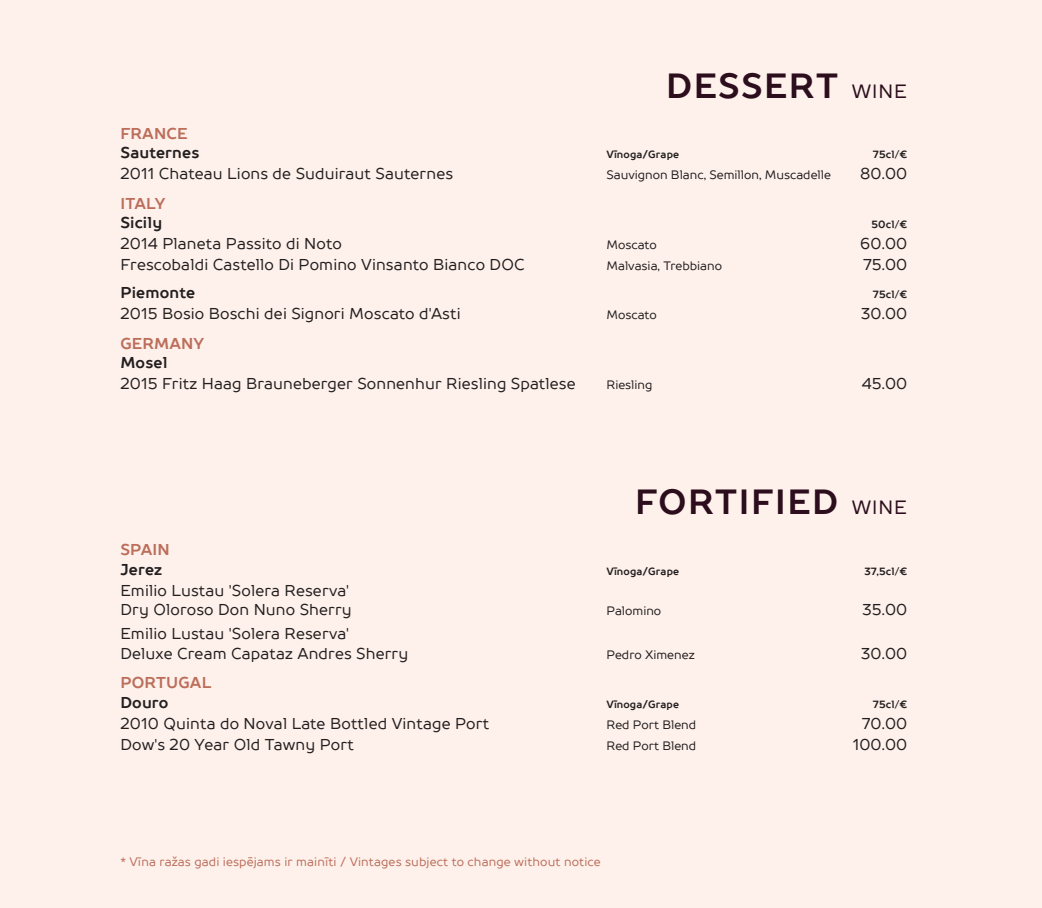
<style>
.page{position:relative;width:1042px;height:908px;background:#fef1eb}
.page>*{position:absolute;margin:0;border:0;box-sizing:border-box;transform-origin:0 0}
.t1{font:700 35px "TT Prosto Sans";letter-spacing:.05em;color:#2c0e1d;scale:.95 1}
.t2{font:15.75px/19.2px "TT Prosto Sans";letter-spacing:.01em;color:#231f20;scale:.95 1}
.t3{font:700 15.75px "TT Prosto Sans";letter-spacing:.01em;color:#231f20;scale:.95 1}
.t4{font:700 15.75px "TT Prosto Sans";letter-spacing:.01em;color:#bc6e5b;scale:.95 1}
.t5{font:12.25px "TT Prosto Sans";color:#231f20;scale:.95 1}
.t6{font:12.25px "TT Prosto Sans";letter-spacing:.01em;color:#bc6e5b;scale:.95 1}
.t7{font:700 10.5px "TT Prosto Sans";letter-spacing:.01em;color:#231f20;scale:.95 1}
.s1{font-weight:400;font-size:19.25px}
.s2{font-weight:400}
</style>
<div class="page">
<h1 class="t1" style="left:666px;top:62px;width:255px">DESSERT <span class="s1">WINE</span></h1>
<p class="t4" style="left:120px;top:123px;width:72px">FRANCE</p>
<p class="t3" style="left:120px;top:142px;width:85px">Sauternes</p>
<p class="t7" style="left:606px;top:148px;width:78px">Vīnoga/Grape</p>
<p class="t7" style="left:873px;top:148px;width:38px">75cl<span class="s2">/</span>€</p>
<p class="t2" style="left:120px;top:164px;width:352px">2011 Chateau Lions de Suduiraut Sauternes</p>
<p class="t5" style="left:606px;top:167px;width:238px">Sauvignon Blanc, Semillon, Muscadelle</p>
<p class="t2" style="left:860px;top:164px;width:51px">80.00</p>
<p class="t4" style="left:120px;top:193px;width:49px">ITALY</p>
<p class="t3" style="left:120px;top:212px;width:45px">Sicily</p>
<p class="t7" style="left:871px;top:218px;width:39px">50cl<span class="s2">/</span>€</p>
<p class="t2" style="left:120px;top:234px;width:234px">2014 Planeta Passito di Noto</p>
<p class="t5" style="left:606px;top:237px;width:54px">Moscato</p>
<p class="t2" style="left:860px;top:234px;width:51px">60.00</p>
<p class="t2" style="left:120px;top:255px;width:427px">Frescobaldi Castello Di Pomino Vinsanto Bianco DOC</p>
<p class="t5" style="left:606px;top:258px;width:123px">Malvasia, Trebbiano</p>
<p class="t2" style="left:863px;top:255px;width:48px">75.00</p>
<p class="t3" style="left:120px;top:282px;width:80px">Piemonte</p>
<p class="t7" style="left:873px;top:288px;width:38px">75cl<span class="s2">/</span>€</p>
<p class="t2" style="left:120px;top:304px;width:360px">2015 Bosio Boschi dei Signori Moscato d'Asti</p>
<p class="t5" style="left:606px;top:307px;width:54px">Moscato</p>
<p class="t2" style="left:861px;top:304px;width:50px">30.00</p>
<p class="t4" style="left:120px;top:333px;width:90px">GERMANY</p>
<p class="t3" style="left:120px;top:352px;width:51px">Mosel</p>
<p class="t2" style="left:120px;top:374px;width:481px">2015 Fritz Haag Brauneberger Sonnenhur Riesling Spatlese</p>
<p class="t5" style="left:606px;top:377px;width:50px">Riesling</p>
<p class="t2" style="left:862px;top:374px;width:50px">45.00</p>
<h1 class="t1" style="left:635px;top:479px;width:287px">FORTIFIED <span class="s1">WINE</span></h1>
<p class="t4" style="left:120px;top:539px;width:53px">SPAIN</p>
<p class="t3" style="left:120px;top:558px;width:46px">Jerez</p>
<p class="t7" style="left:606px;top:564px;width:78px">Vīnoga/Grape</p>
<p class="t7" style="left:864px;top:564px;width:47px">37,5cl<span class="s2">/</span>€</p>
<p class="t2" style="left:120px;top:580px;width:245px">Emilio Lustau 'Solera Reserva'<br>Dry Oloroso Don Nuno Sherry</p>
<p class="t5" style="left:606px;top:602px;width:59px">Palomino</p>
<p class="t2" style="left:862px;top:599px;width:49px">35.00</p>
<p class="t2" style="left:120px;top:624px;width:304px">Emilio Lustau 'Solera Reserva'<br>Deluxe Cream Capataz Andres Sherry</p>
<p class="t5" style="left:606px;top:646px;width:94px">Pedro Ximenez</p>
<p class="t2" style="left:861px;top:643px;width:50px">30.00</p>
<p class="t4" style="left:120px;top:672px;width:97px">PORTUGAL</p>
<p class="t3" style="left:120px;top:691px;width:52px">Douro</p>
<p class="t7" style="left:606px;top:697px;width:78px">Vīnoga/Grape</p>
<p class="t7" style="left:873px;top:697px;width:38px">75cl<span class="s2">/</span>€</p>
<p class="t2" style="left:120px;top:713px;width:390px">2010 Quinta do Noval Late Bottled Vintage Port</p>
<p class="t5" style="left:606px;top:716px;width:96px">Red Port Blend</p>
<p class="t2" style="left:862px;top:713px;width:49px">70.00</p>
<p class="t2" style="left:120px;top:734px;width:247px">Dow's 20 Year Old Tawny Port</p>
<p class="t5" style="left:606px;top:737px;width:96px">Red Port Blend</p>
<p class="t2" style="left:852px;top:734px;width:59px">100.00</p>
<p class="t6" style="left:120px;top:854px;width:507px">* Vīna ražas gadi iespējams ir mainīti / Vintages subject to change without notice</p>
</div>
